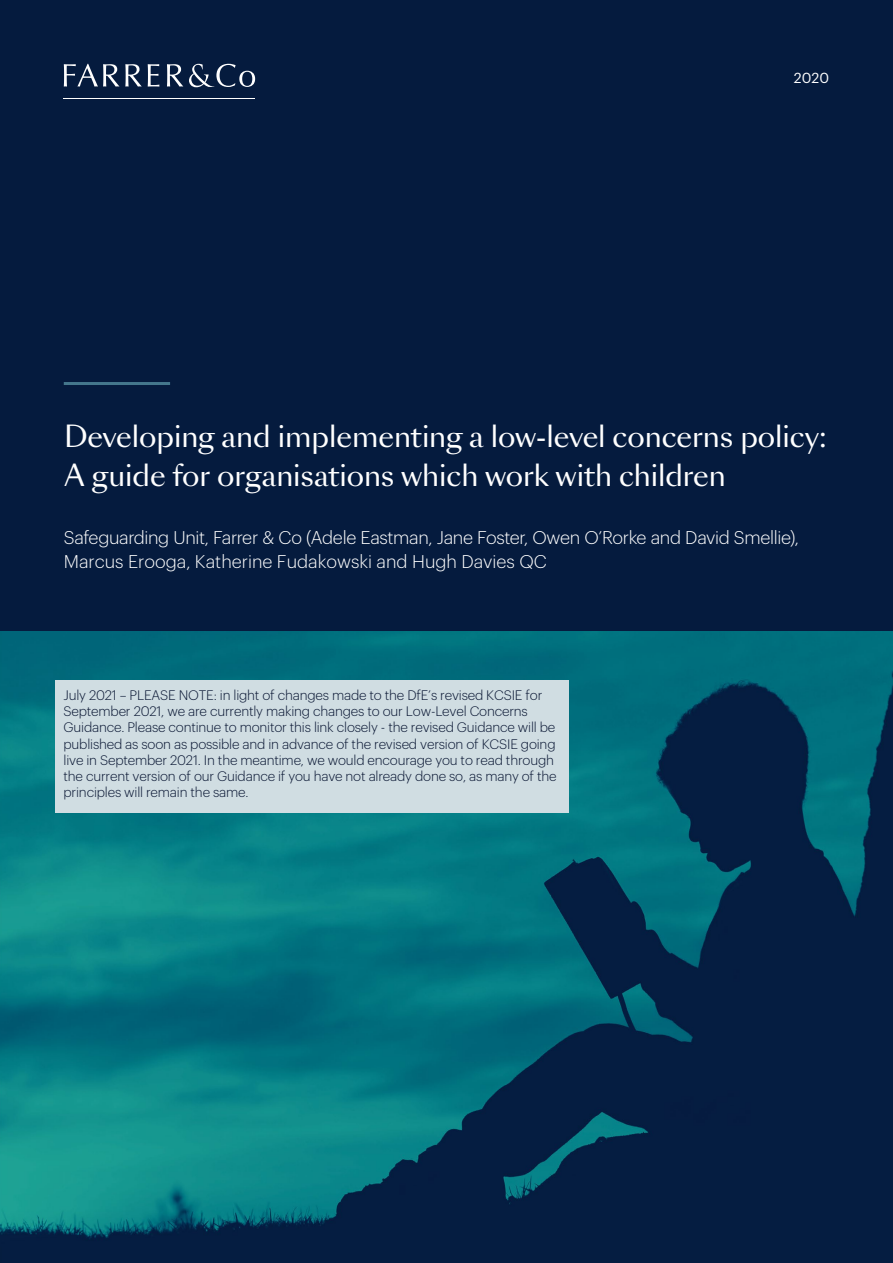
<style>
.page{position:relative;width:893px;height:1263px;background:#051b3e}
.page>*{position:absolute;margin:0;border:0;box-sizing:border-box;transform-origin:0 0}
.t1{font:28.5px/39px "Sang Bleu Sans";letter-spacing:-.015em;color:#fff}
.t2{font:300 18px/24px "Graphik";letter-spacing:-.015em;color:#fff}
.t3{font:14.25px "Graphik";color:#fff}
.t4{font:300 13.5px/16.2px "Graphik";letter-spacing:-.015em;color:#081532}
</style>
<div class="page">
<svg style="left:64px;top:64px;width:55px;height:23px"></svg>
<svg style="left:125px;top:64px;width:17px;height:23px"></svg>
<svg style="left:148px;top:64px;width:11px;height:23px"></svg>
<svg style="left:167px;top:64px;width:16px;height:23px"></svg>
<svg style="left:189px;top:64px;width:66px;height:23px"></svg>
<hr style="left:64px;top:98px;width:191px;height:1px;background:#fff">
<hr style="left:64px;top:382px;width:106px;height:3px;background:#44778c">
<img style="left:0;top:631px;width:893px;height:608px">
<div style="left:55px;top:680px;width:514px;height:133px;background:#d0dde2"></div>
<p class="t3" style="left:794px;top:67px;width:37px">2020</p>
<h1 class="t1" style="left:64px;top:417px;width:765px">Developing and implementing a low-level concerns policy:<br>A guide for organisations which work with children</h1>
<h2 class="t2" style="left:64px;top:524px;width:737px">Safeguarding Unit, Farrer &amp; Co (Adele Eastman, Jane Foster, Owen O’Rorke and David Smellie),<br>Marcus Erooga, Katherine Fudakowski and Hugh Davies QC</h2>
<p class="t4" style="left:64px;top:686px;width:495px">July 2021 – PLEASE NOTE: in light of changes made to the DfE’s revised KCSIE for September 2021, we are currently making changes to our Low-Level Concerns Guidance. Please continue to monitor this link closely - the revised Guidance will be published as soon as possible and in advance of the revised version of KCSIE going live in September 2021. In the meantime, we would encourage you to read through the current version of our Guidance if you have not already done so, as many of the principles will remain the same.</p>
</div>
